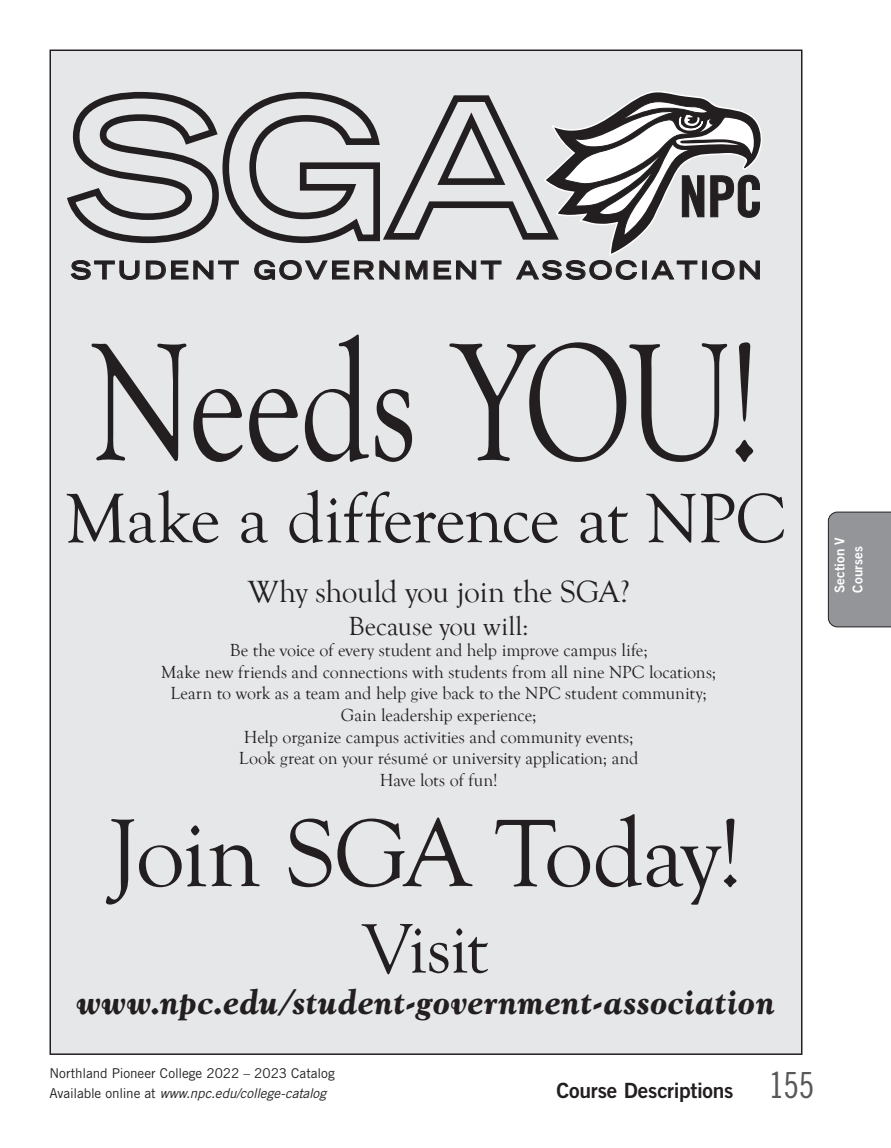
<style>
.page{position:relative;width:891px;height:1148px;background:#fff}
.page>*{position:absolute;margin:0;border:0;box-sizing:border-box;transform-origin:0 0}
.t1{font:172.5px "Goudy Old Style T";letter-spacing:-.025em;color:#231f20;scale:.8 1}
.t2{font:99px "Goudy Old Style T";letter-spacing:-.03em;color:#231f20}
.t3{font:72px "Goudy Old Style T";letter-spacing:-.015em;color:#231f20}
.t4{font:56.85px "Trade Gothic LT Bold Cond Twenty";color:#231f20}
.t5{font:34.5px "Goudy Old Style SBOP X Bol Ita";letter-spacing:.005em;color:#231f20}
.t6{font:31.5px "Goudy Old Style T";letter-spacing:-.02em;color:#231f20}
.t7{font:27px "Goudy Old Style T";color:#231f20}
.t8{font:700 expanded 24.9px "Trade Gothic LT";letter-spacing:.12em;color:#231f20}
.t9{font:21px "Trade Gothic LT Std Bd 2";letter-spacing:-.01em;color:#231f20}
.t10{font:18px "Goudy Old Style T";letter-spacing:-.005em;color:#231f20}
.t11{font:13.5px/19.5px "Trade Gothic LT Std";letter-spacing:-.005em;color:#231f20}
.t12{font:13.5px/18px "Trade Gothic LT Std Bd 2";letter-spacing:.005em;color:#fff}
.s1{font-style:italic}
.s2{font-family:"Trade Gothic LT Std Cn 18";font-size:36px;color:#57585a}
</style>
<div class="page">
<div style="left:828px;top:511px;width:63px;height:116px;background:#939598"></div>
<div style="left:50px;top:50px;width:752px;height:1004px;background:#e6e7e9"></div>
<svg style="left:67px;top:91px;width:695px;height:189px"></svg>
<p class="t4" style="left:679px;top:162px;width:86px">NPC</p>
<p class="t8" style="left:70px;top:254px;width:693px">STUDENT GOVERNMENT ASSOCIATION</p>
<p class="t1" style="left:91px;top:309px;width:839px">Needs YOU!</p>
<p class="t3" style="left:66px;top:479px;width:722px">Make a difference at NPC</p>
<p class="t6" style="left:248px;top:574px;width:383px">Why should you join the SGA?</p>
<p class="t7" style="left:349px;top:611px;width:182px">Because you will:</p>
<p class="t10" style="left:230px;top:640px;width:419px">Be the voice of every student and help improve campus life;</p>
<p class="t10" style="left:161px;top:662px;width:557px">Make new friends and connections with students from all nine NPC locations;</p>
<p class="t10" style="left:170px;top:683px;width:538px">Learn to work as a team and help give back to the NPC student community;</p>
<p class="t10" style="left:341px;top:705px;width:197px">Gain leadership experience;</p>
<p class="t10" style="left:244px;top:727px;width:391px">Help organize campus activities and community events;</p>
<p class="t10" style="left:239px;top:748px;width:401px">Look great on your résumé or university application; and</p>
<p class="t10" style="left:380px;top:770px;width:119px">Have lots of fun!</p>
<p class="t2" style="left:108px;top:799px;width:636px">Join SGA Today!</p>
<p class="t3" style="left:363px;top:909px;width:126px">Visit</p>
<p class="t5" style="left:76px;top:980px;width:701px">www.npc.edu/student-government-association</p>
<p class="t11" style="left:50px;top:1063px;width:287px">Northland Pioneer College 2022 – 2023 Catalog<br>Available online at <span class="s1">www.npc.edu/college-catalog</span></p>
<p class="t9" style="left:556px;top:1077px;width:260px">Course Descriptions <span class="s2">155</span></p>
<p class="t12" style="left:830px;top:593px;width:57px;rotate:-90deg">Section V<br>Courses</p>
</div>
